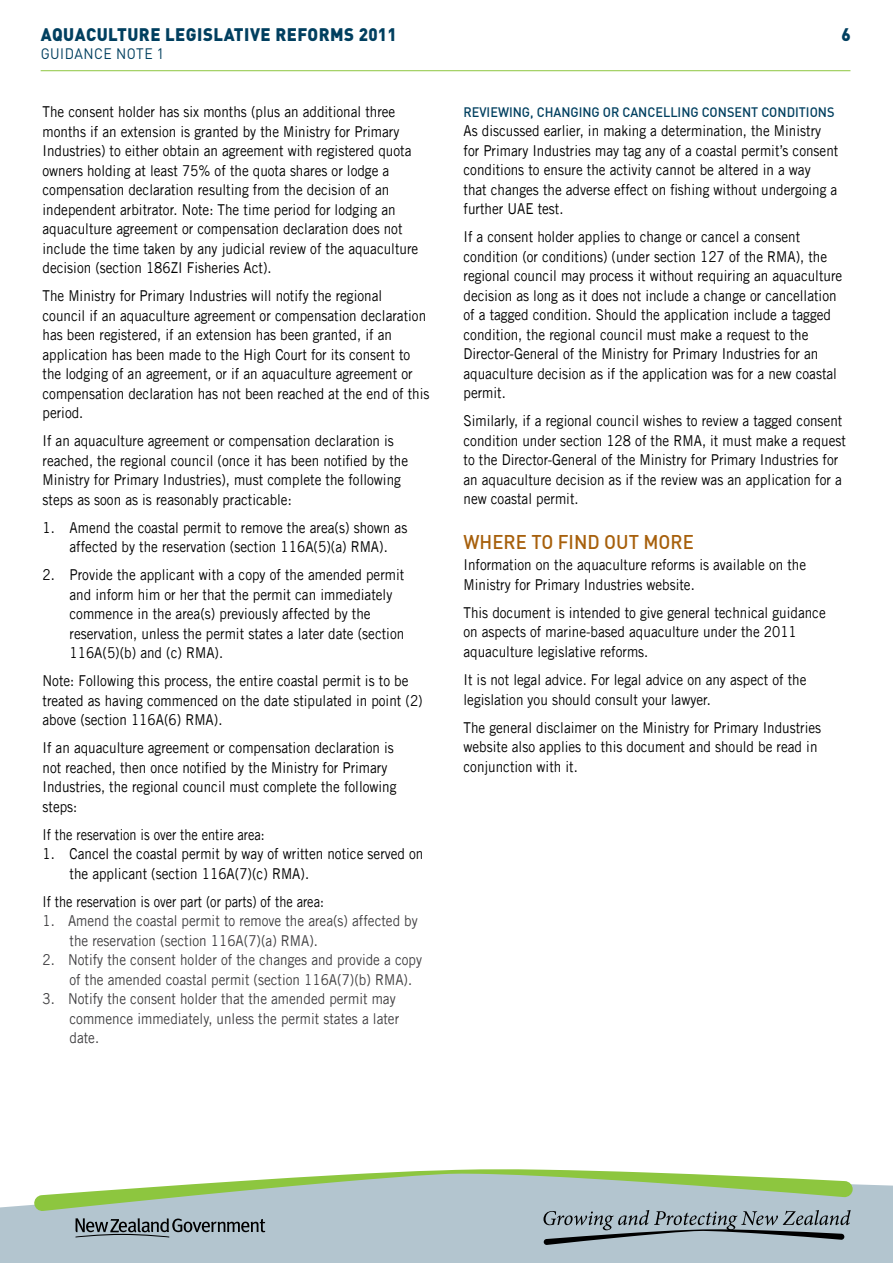
<style>
.page{position:relative;width:893px;height:1263px;background:#fff}
.page>*{position:absolute;margin:0;border:0;box-sizing:border-box;transform-origin:0 0}
._2_Small_header-DIN{font:500 19.5px "DIN";color:#a7600c;scale:.95 1}
._1_big_heading{font:900 18px "DINOT";letter-spacing:.03em;color:#003f5f;scale:.93 1}
._3_body_copy{font:15px/19.5px "Trade Gothic LT Std";color:#000;scale:.9 1}
.t1{font:15px/19.5px "Trade Gothic LT Std";color:#414042;scale:.9 1}
._3_body_copy_b4_bull{font:15px "Trade Gothic LT Std";color:#000;scale:.85 1}
._1_big_heading-2{font:15px "DINOT";letter-spacing:.035em;color:#003f5f;scale:.93 1}
._2_body_heading_2{font:500 13.5px "DIN";color:#003f5f;scale:.94 1}
</style>
<div class="page">
<hr style="left:41px;top:70px;width:809px;height:1px;background:#8dc63f">
<div style="left:0;top:1184px;width:893px;height:79px;background:#b3c5cf"></div>
<svg style="left:34px;top:1169px;width:819px;height:76px;background:#adc1b7"></svg>
<p class="_1_big_heading" style="left:41px;top:23px;width:384px">AQUACULTURE LEGISLATIVE REFORMS 2011</p>
<p class="_1_big_heading" style="left:841px;top:23px;width:12px">6</p>
<p class="_1_big_heading-2" style="left:41px;top:45px;width:134px">GUIDANCE NOTE 1</p>
<p class="_3_body_copy" style="left:43px;top:102px;width:419px">The consent holder has six months (plus an additional three months if an extension is granted by the Ministry for Primary Industries) to either obtain an agreement with registered quota owners holding at least 75% of the quota shares or lodge a compensation declaration resulting from the decision of an independent arbitrator. Note: The time period for lodging an aquaculture agreement or compensation declaration does not include the time taken by any judicial review of the aquaculture decision (section 186ZI Fisheries Act).</p>
<p class="_3_body_copy" style="left:43px;top:286px;width:431px">The Ministry for Primary Industries will notify the regional<br>council if an aquaculture agreement or compensation declaration has been registered, if an extension has been granted, if an application has been made to the High Court for its consent to the lodging of an agreement, or if an aquaculture agreement or compensation declaration has not been reached at the end of this period.</p>
<p class="_3_body_copy" style="left:43px;top:431px;width:408px">If an aquaculture agreement or compensation declaration is reached, the regional council (once it has been notified by the Ministry for Primary Industries), must complete the following steps as soon as is reasonably practicable:</p>
<p class="_3_body_copy" style="left:43px;top:517px;width:407px;text-align:center">1. Amend the coastal permit to remove the area(s) shown as affected by the reservation (section 116A(5)(a) RMA).</p>
<p class="_3_body_copy" style="left:70px;top:565px;width:374px;text-indent:-27px">2. Provide the applicant with a copy of the amended permit and inform him or her that the permit can immediately commence in the area(s) previously affected by the reservation, unless the permit states a later date (section 116A(5)(b) and (c) RMA).</p>
<p class="_3_body_copy" style="left:43px;top:671px;width:424px">Note: Following this process, the entire coastal permit is to be treated as having commenced on the date stipulated in point (2) above (section 116A(6) RMA).</p>
<p class="_3_body_copy" style="left:43px;top:738px;width:395px">If an aquaculture agreement or compensation declaration is not reached, then once notified by the Ministry for Primary Industries, the regional council must complete the following steps:</p>
<p class="_3_body_copy_b4_bull" style="left:43px;top:825px;width:263px">If the reservation is over the entire area:</p>
<p class="_3_body_copy" style="left:70px;top:844px;width:395px;text-indent:-27px">1. Cancel the coastal permit by way of written notice served on the applicant (section 116A(7)(c) RMA).</p>
<p class="_3_body_copy_b4_bull" style="left:43px;top:892px;width:333px">If the reservation is over part (or parts) of the area:</p>
<p class="t1" style="left:70px;top:911px;width:388px;text-indent:-27px">1. Amend the coastal permit to remove the area(s) affected by the reservation (section 116A(7)(a) RMA).</p>
<p class="t1" style="left:70px;top:950px;width:393px;text-indent:-27px">2. Notify the consent holder of the changes and provide a copy of the amended coastal permit (section 116A(7)(b) RMA).</p>
<p class="t1" style="left:70px;top:989px;width:368px;text-indent:-27px">3. Notify the consent holder that the amended permit may commence immediately, unless the permit states a later date.</p>
<p class="_2_body_heading_2" style="left:463px;top:103px;width:396px">REVIEWING, CHANGING OR CANCELLING CONSENT CONDITIONS</p>
<p class="_3_body_copy" style="left:463px;top:121px;width:418px">As discussed earlier, in making a determination, the Ministry for Primary Industries may tag any of a coastal permit’s consent conditions to ensure the activity cannot be altered in a way<br>that changes the adverse effect on fishing without undergoing a further UAE test.</p>
<p class="_3_body_copy" style="left:463px;top:227px;width:422px">If a consent holder applies to change or cancel a consent condition (or conditions) (under section 127 of the RMA), the regional council may process it without requiring an aquaculture decision as long as it does not include a change or cancellation of a tagged condition. Should the application include a tagged condition, the regional council must make a request to the Director-General of the Ministry for Primary Industries for an aquaculture decision as if the application was for a new coastal permit.</p>
<p class="_3_body_copy" style="left:463px;top:411px;width:426px">Similarly, if a regional council wishes to review a tagged consent condition under section 128 of the RMA, it must make a request to the Director-General of the Ministry for Primary Industries for an aquaculture decision as if the review was an application for a new coastal permit.</p>
<p class="_2_Small_header-DIN" style="left:463px;top:529px;width:244px">WHERE TO FIND OUT MORE</p>
<p class="_3_body_copy" style="left:463px;top:555px;width:382px">Information on the aquaculture reforms is available on the<br>Ministry for Primary Industries website.</p>
<p class="_3_body_copy" style="left:463px;top:603px;width:404px">This document is intended to give general technical guidance on aspects of marine-based aquaculture under the 2011 aquaculture legislative reforms.</p>
<p class="_3_body_copy" style="left:463px;top:670px;width:383px">It is not legal advice. For legal advice on any aspect of the legislation you should consult your lawyer.</p>
<p class="_3_body_copy" style="left:463px;top:717px;width:399px">The general disclaimer on the Ministry for Primary Industries website also applies to this document and should be read in conjunction with it.</p>
</div>
